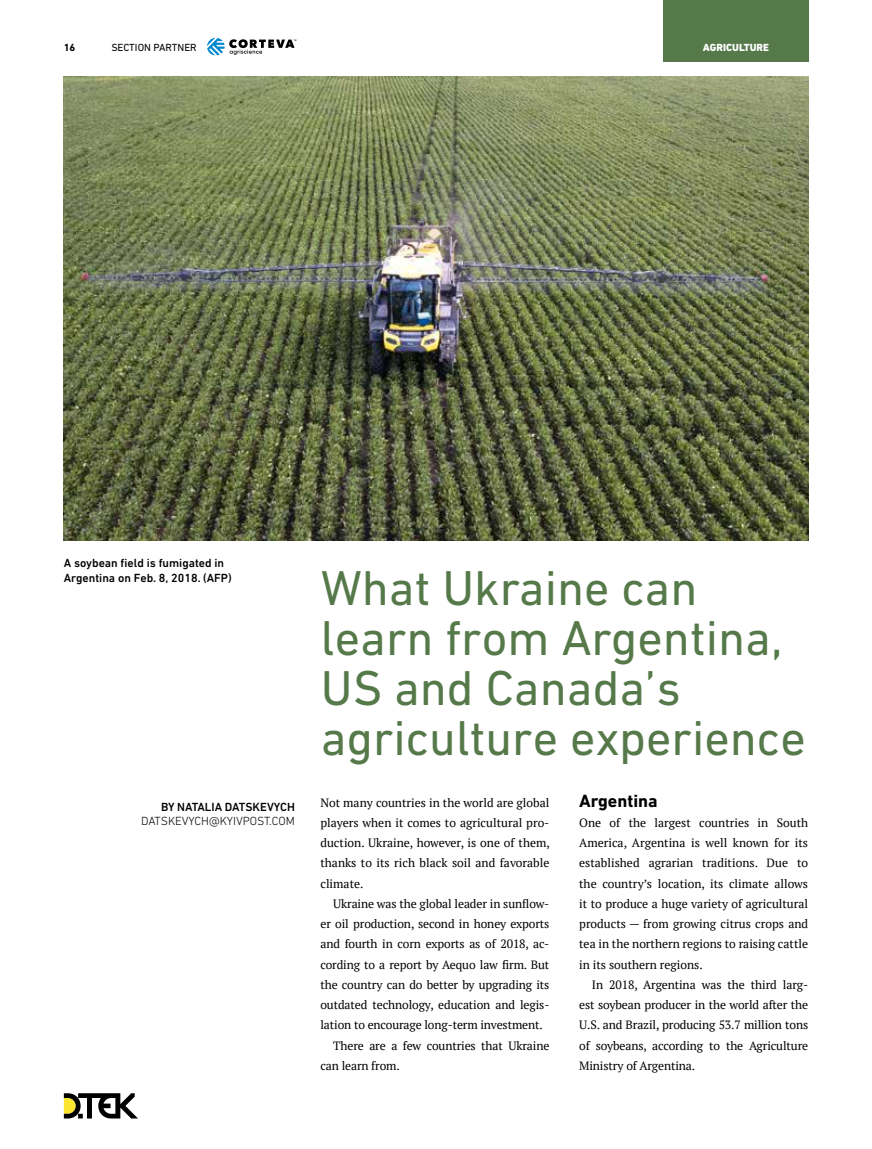
<style>
.page{position:relative;width:872px;height:1149px;background:#fff}
.page>*{position:absolute;margin:0;border:0;box-sizing:border-box;transform-origin:0 0}
.t1{font:49.8px/49.8px "DIN Next CYR";color:#56794a}
.t2{font:700 18px "DIN Next CYR";color:#000}
.t3{font:12px/20.2px "PT Serif";letter-spacing:-.01em;color:#000;text-align:justify}
.t4{font:500 12px/14.4px "DIN Next CYR";color:#000}
.t5{font:300 12px "DIN Next CYR";color:#000}
.t6{font:10.5px "DIN Next CYR";color:#000}
.t7{font:800 10.5px "DIN Next CYR";color:#fff}
.t8{font:700 10.5px "DIN Next CYR";color:#000}
</style>
<div class="page">
<div style="left:663px;top:0;width:145px;height:61px;background:#56794a"></div>
<svg style="left:207px;top:38px;width:89px;height:17px"></svg>
<svg style="left:64px;top:1093px;width:74px;height:25px"></svg>
<img style="left:64px;top:77px;width:744px;height:463px">
<p class="t8" style="left:64px;top:41px;width:13px">16</p>
<p class="t6" style="left:111px;top:41px;width:87px">SECTION PARTNER</p>
<p class="t7" style="left:703px;top:41px;width:68px">AGRICULTURE</p>
<p class="t4" style="left:64px;top:556px;width:169px">A soybean field is fumigated in<br>Argentina on Feb. 8, 2018. (AFP)</p>
<p class="t4" style="left:161px;top:799px;width:135px">BY NATALIA DATSKEVYCH</p>
<p class="t5" style="left:141px;top:814px;width:155px">DATSKEVYCH@KYIVPOST.COM</p>
<h1 class="t1" style="left:321px;top:563px;width:486px">What Ukraine can learn from Argentina,<br>US and Canada’s agriculture experience</h1>
<p class="t3" style="left:320px;top:791px;width:231px">Not many countries in the world are global players when it comes to agricultural pro&shy;duction. Ukraine, however, is one of them, thanks to its rich black soil and favorable climate.</p>
<p class="t3" style="left:333px;top:893px;width:218px">Ukraine was the global leader in sunflow-</p>
<p class="t3" style="left:320px;top:913px;width:230px">er oil production, second in honey exports</p>
<p class="t3" style="left:320px;top:933px;width:230px">and fourth in corn exports as of 2018, ac-</p>
<p class="t3" style="left:320px;top:953px;width:230px">cording to a report by Aequo law firm. But</p>
<p class="t3" style="left:320px;top:974px;width:230px">the country can do better by upgrading its</p>
<p class="t3" style="left:320px;top:994px;width:230px">outdated technology, education and legis-</p>
<p class="t3" style="left:320px;top:1014px;width:224px">lation to encourage long-term investment.</p>
<p class="t3" style="left:333px;top:1034px;width:218px">There are a few countries that Ukraine</p>
<p class="t3" style="left:320px;top:1055px;width:81px">can learn from.</p>
<h2 class="t2" style="left:579px;top:789px;width:80px">Argentina</h2>
<p class="t3" style="left:579px;top:812px;width:230px">One of the largest countries in South America, Argentina is well known for its established agrarian traditions. Due to the country’s location, its climate allows it to produce a huge variety of agricultural products — from growing citrus crops and tea in the northern regions to raising cattle in its southern regions.</p>
<p class="t3" style="left:579px;top:974px;width:230px;text-indent:13px">In 2018, Argentina was the third larg&shy;est soybean producer in the world after the U.S. and Brazil, producing 53.7 million tons of soybeans, according to the Agriculture Ministry of Argentina.</p>
</div>
